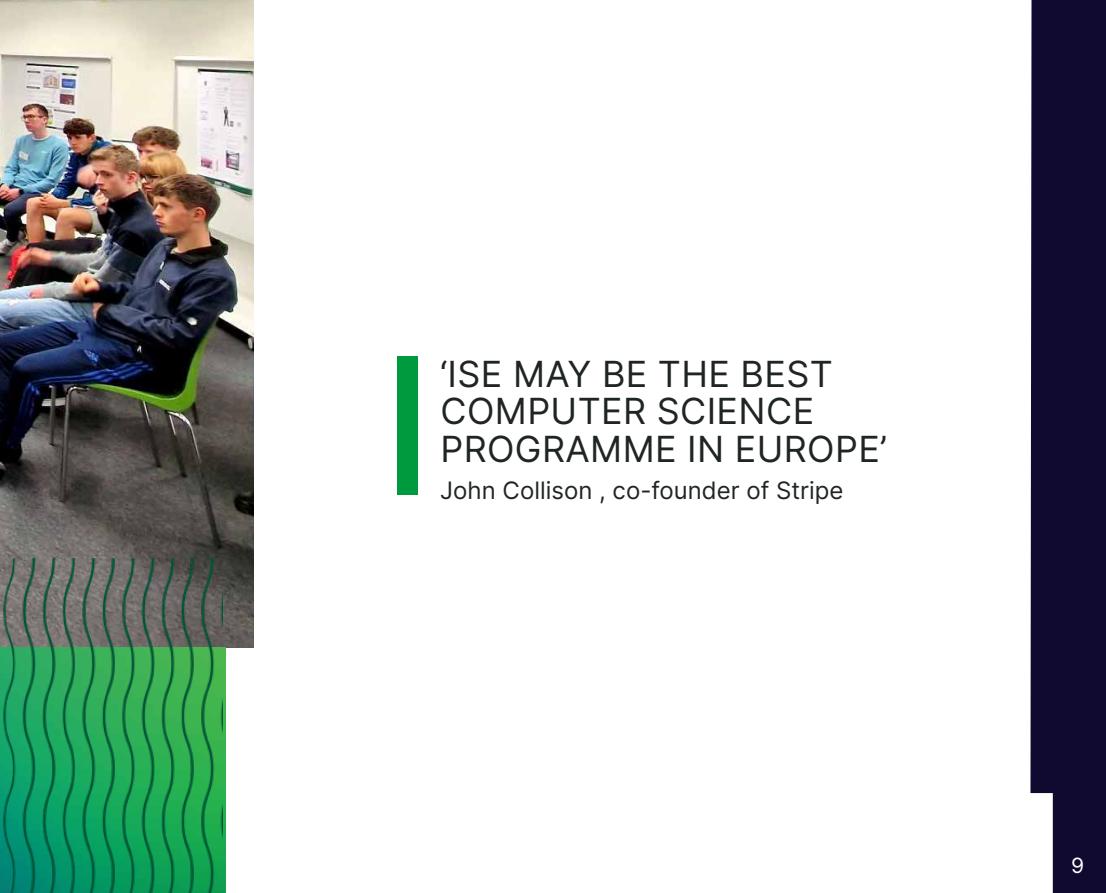
<style>
.page{position:relative;width:1106px;height:893px;background:#fff}
.page>*{position:absolute;margin:0;border:0;box-sizing:border-box;transform-origin:0 0}
.t1{font:36px/37.5px "Inter";letter-spacing:.01em;color:#1f2522}
.t2{font:24px "Inter";color:#1f2522}
.t3{font:21px "Inter";color:#fff}
</style>
<div class="page">
<svg style="left:1030px;top:0;width:76px;height:893px;background:#221c3f"></svg>
<img style="left:0;top:0;width:254px;height:647px">
<img style="left:0;top:558px;width:222px;height:335px">
<div style="left:397px;top:356px;width:20px;height:139px;background:#009a3e"></div>
<p class="t1" style="left:440px;top:354px;width:448px">‘ISE MAY BE THE BEST<br>COMPUTER SCIENCE<br>PROGRAMME IN EUROPE’</p>
<p class="t2" style="left:440px;top:473px;width:405px">John Collison , co-founder of Stripe</p>
<p class="t3" style="left:1071px;top:850px;width:15px">9</p>
</div>
